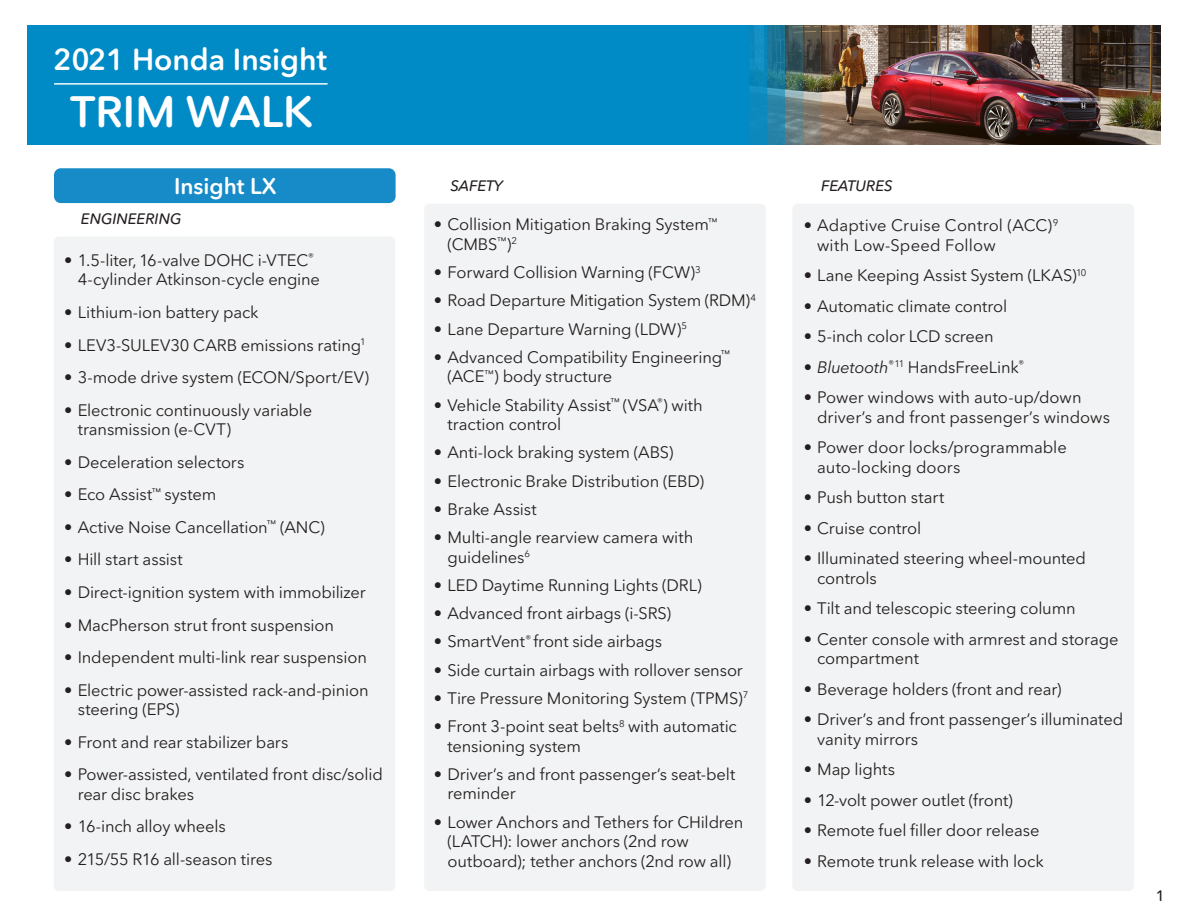
<style>
.page{position:relative;width:1188px;height:918px;background:#fff}
.page>*{position:absolute;margin:0;border:0;box-sizing:border-box;transform-origin:0 0}
.t1{font:600 43.5px "Avenir Next Rounded Std";letter-spacing:.005em;color:#fff}
.t2{font:600 30px "Avenir Next Rounded Std";color:#fff}
.t3{font:600 22.5px "Avenir Next Rounded Std";color:#fff}
.t4{font:16.5px/19.5px "Avenir Next Rounded Std";letter-spacing:-.01em;color:#231f20}
.t5{font:16.5px/19.5px "Avenir Next Rounded Std";letter-spacing:.01em;color:#231f20}
.t6{font:15px "Avenir Next Rounded Std Med It";color:#231f20}
.t7{font:500 15px "Avenir Next Rounded Std";color:#231f20}
.s1{font-style:italic}
</style>
<div class="page">
<div style="left:54px;top:168px;width:342px;height:35px;background:#178bc7;border-radius:7px"></div>
<div style="left:54px;top:237px;width:341px;height:654px;background:#f2f3f4;border-radius:5px"></div>
<div style="left:424px;top:204px;width:342px;height:687px;background:#f2f3f4;border-radius:5px"></div>
<div style="left:792px;top:204px;width:342px;height:687px;background:#f2f3f4;border-radius:5px"></div>
<img style="left:27px;top:25px;width:1134px;height:119px">
<hr style="left:54px;top:83px;width:274px;height:2px;background:#fff">
<p class="t2" style="left:53px;top:41px;width:275px">2021 Honda Insight</p>
<p class="t1" style="left:70px;top:85px;width:244px">TRIM WALK</p>
<p class="t3" style="left:174px;top:173px;width:104px">Insight LX</p>
<p class="t6" style="left:81px;top:210px;width:102px">ENGINEERING</p>
<p class="t4" style="left:78px;top:250px;width:244px;text-indent:-14px">• 1.5-liter, 16-valve DOHC i-VTEC<sup>®<br></sup>4-cylinder Atkinson-cycle engine</p>
<p class="t4" style="left:64px;top:303px;width:196px">• Lithium-ion battery pack</p>
<p class="t4" style="left:64px;top:335px;width:303px">• LEV3-SULEV30 CARB emissions rating<sup>1</sup></p>
<p class="t4" style="left:64px;top:368px;width:306px">• 3-mode drive system (ECON/Sport/EV)</p>
<p class="t4" style="left:78px;top:400px;width:236px;text-indent:-14px">• Electronic continuously variable transmission (e-CVT)</p>
<p class="t4" style="left:64px;top:452px;width:182px">• Deceleration selectors</p>
<p class="t4" style="left:64px;top:485px;width:154px">• Eco Assist<sup>™</sup> system</p>
<p class="t4" style="left:64px;top:517px;width:262px">• Active Noise Cancellation<sup>™</sup> (ANC)</p>
<p class="t4" style="left:64px;top:550px;width:120px">• Hill start assist</p>
<p class="t4" style="left:64px;top:583px;width:303px">• Direct-ignition system with immobilizer</p>
<p class="t4" style="left:64px;top:615px;width:271px">• MacPherson strut front suspension</p>
<p class="t4" style="left:64px;top:648px;width:304px">• Independent multi-link rear suspension</p>
<p class="t4" style="left:78px;top:680px;width:292px;text-indent:-14px">• Electric power-assisted rack-and-pinion steering (EPS)</p>
<p class="t4" style="left:64px;top:732px;width:226px">• Front and rear stabilizer bars</p>
<p class="t4" style="left:78px;top:765px;width:307px;text-indent:-14px">• Power-assisted, ventilated front disc/solid rear disc brakes</p>
<p class="t4" style="left:64px;top:817px;width:163px">• 16-inch alloy wheels</p>
<p class="t4" style="left:64px;top:850px;width:210px">• 215/55 R16 all-season tires</p>
<p class="t6" style="left:450px;top:177px;width:54px">SAFETY</p>
<p class="t6" style="left:821px;top:177px;width:73px">FEATURES</p>
<p class="t4" style="left:447px;top:215px;width:271px;text-indent:-14px">• Collision Mitigation Braking System<sup>™ </sup>(CMBS<sup>™</sup>)<sup>2</sup></p>
<p class="t4" style="left:434px;top:263px;width:268px">• Forward Collision Warning (FCW)<sup>3</sup></p>
<p class="t4" style="left:434px;top:291px;width:323px">• Road Departure Mitigation System (RDM)<sup>4</sup></p>
<p class="t4" style="left:434px;top:319px;width:254px">• Lane Departure Warning (LDW)<sup>5</sup></p>
<p class="t4" style="left:447px;top:348px;width:284px;text-indent:-14px">• Advanced Compatibility Engineering<sup>™ </sup>(ACE<sup>™</sup>) body structure</p>
<p class="t4" style="left:447px;top:395px;width:257px;text-indent:-14px">• Vehicle Stability Assist<sup>™</sup> (VSA<sup>®</sup>) with traction control</p>
<p class="t4" style="left:434px;top:443px;width:241px">• Anti-lock braking system (ABS)</p>
<p class="t4" style="left:434px;top:471px;width:272px">• Electronic Brake Distribution (EBD)</p>
<p class="t4" style="left:434px;top:500px;width:104px">• Brake Assist</p>
<p class="t4" style="left:447px;top:528px;width:247px;text-indent:-14px">• Multi-angle rearview camera with guidelines<sup>6</sup></p>
<p class="t4" style="left:434px;top:575px;width:269px">• LED Daytime Running Lights (DRL)</p>
<p class="t4" style="left:434px;top:604px;width:239px">• Advanced front airbags (i-SRS)</p>
<p class="t4" style="left:434px;top:632px;width:230px">• SmartVent<sup>®</sup> front side airbags</p>
<p class="t4" style="left:434px;top:660px;width:310px">• Side curtain airbags with rollover sensor</p>
<p class="t4" style="left:434px;top:688px;width:316px">• Tire Pressure Monitoring System (TPMS)<sup>7</sup></p>
<p class="t4" style="left:447px;top:717px;width:291px;text-indent:-14px">• Front 3-point seat belts<sup>8</sup> with automatic tensioning system</p>
<p class="t4" style="left:447px;top:764px;width:289px;text-indent:-14px">• Driver’s and front passenger’s seat-belt reminder</p>
<p class="t4" style="left:447px;top:812px;width:297px;text-indent:-14px">• Lower Anchors and Tethers for CHildren (LATCH): lower anchors (2nd row outboard); tether anchors (2nd row all)</p>
<p class="t5" style="left:817px;top:216px;width:243px;text-indent:-14px">• Adaptive Cruise Control (ACC)<sup>9 </sup>with Low-Speed Follow</p>
<p class="t4" style="left:804px;top:266px;width:284px">• Lane Keeping Assist System (LKAS)<sup>10</sup></p>
<p class="t4" style="left:804px;top:296px;width:205px">• Automatic climate control</p>
<p class="t4" style="left:804px;top:327px;width:192px">• 5-inch color LCD screen</p>
<p class="t4" style="left:804px;top:357px;width:222px"><span class="s1">• Bluetooth</span><sup>®11</sup> HandsFreeLink<sup>®</sup></p>
<p class="t4" style="left:817px;top:388px;width:294px;text-indent:-14px">• Power windows with auto-up/down driver’s and front passenger’s windows</p>
<p class="t4" style="left:817px;top:438px;width:251px;text-indent:-14px">• Power door locks/programmable auto-locking doors</p>
<p class="t4" style="left:804px;top:488px;width:142px">• Push button start</p>
<p class="t4" style="left:804px;top:518px;width:119px">• Cruise control</p>
<p class="t4" style="left:817px;top:549px;width:270px;text-indent:-14px">• Illuminated steering wheel-mounted controls</p>
<p class="t4" style="left:804px;top:599px;width:273px">• Tilt and telescopic steering column</p>
<p class="t4" style="left:817px;top:629px;width:303px;text-indent:-14px">• Center console with armrest and storage compartment</p>
<p class="t4" style="left:804px;top:679px;width:259px">• Beverage holders (front and rear)</p>
<p class="t4" style="left:817px;top:710px;width:308px;text-indent:-14px">• Driver’s and front passenger’s illuminated vanity mirrors</p>
<p class="t4" style="left:804px;top:760px;width:93px">• Map lights</p>
<p class="t4" style="left:804px;top:790px;width:211px">• 12-volt power outlet (front)</p>
<p class="t4" style="left:804px;top:821px;width:237px">• Remote fuel filler door release</p>
<p class="t4" style="left:804px;top:852px;width:242px">• Remote trunk release with lock</p>
<p class="t7" style="left:1156px;top:887px;width:10px">1</p>
</div>
